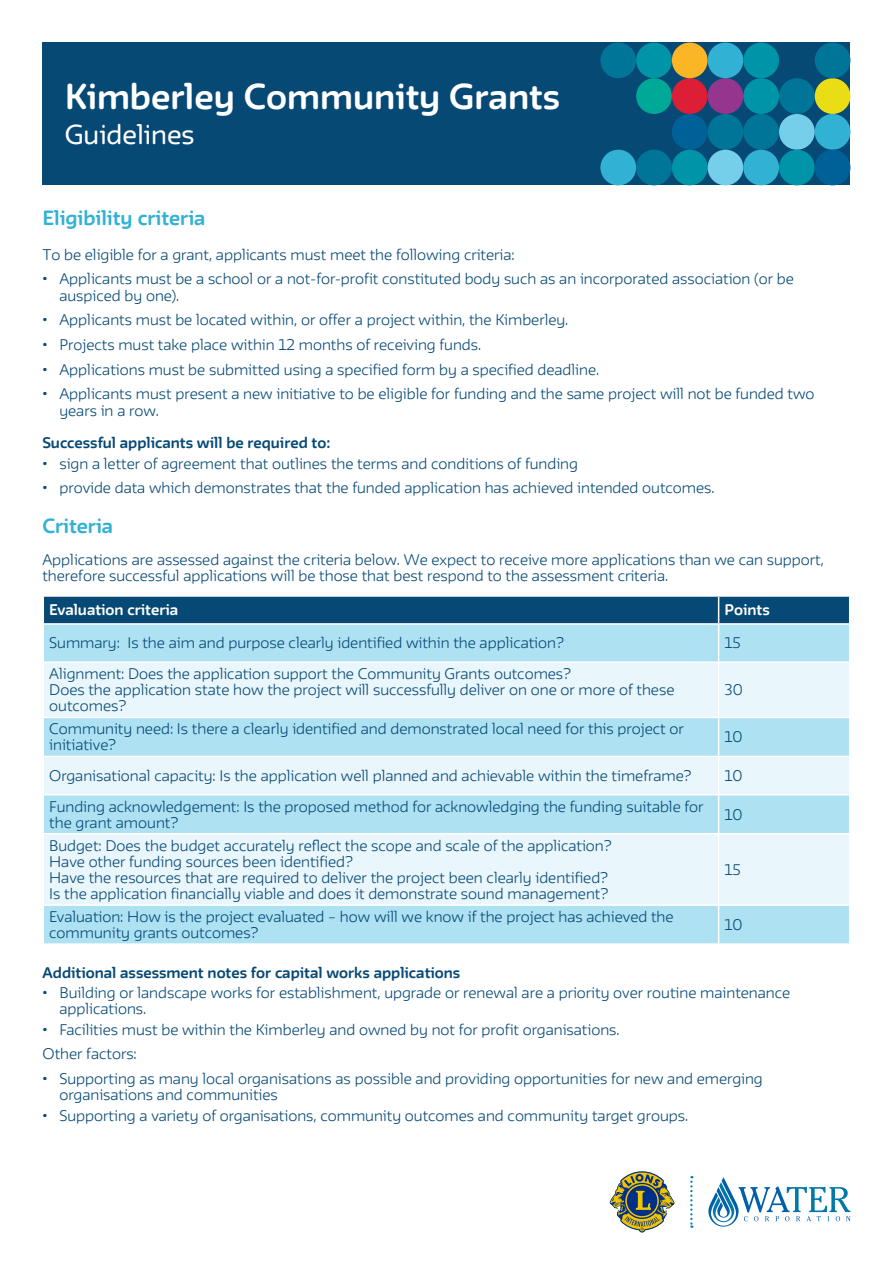
<style>
.page{position:relative;width:893px;height:1263px;background:#fff}
.page>*{position:absolute;margin:0;border:0;box-sizing:border-box;transform-origin:0 0}
.t1{font:700 31.5px "FWT Irma Round";color:#fff}
.t2{font:24px "FWT Irma Round";color:#fff}
.t3{font:700 18px "FWT Irma Round";color:#31b2d4}
.t4{font:300 13.5px/16.2px "FWT Irma Round";color:#074975}
.t5{font:700 13.5px "FWT Irma Round";color:#074975}
.t6{font:700 13.5px "FWT Irma Round";color:#fff}
</style>
<div class="page">
<div style="left:43px;top:43px;width:807px;height:142px;background:#074975"></div>
<div style="left:636px;top:78px;width:36px;height:36px;background:#00a997;border-radius:50%"></div>
<div style="left:672px;top:78px;width:36px;height:36px;background:#dc1e36;border-radius:50%"></div>
<div style="left:708px;top:78px;width:35px;height:36px;background:#95368e;border-radius:50%"></div>
<div style="left:743px;top:78px;width:36px;height:36px;background:#0094a8;border-radius:50%"></div>
<div style="left:779px;top:78px;width:36px;height:36px;background:#007597;border-radius:50%"></div>
<div style="left:815px;top:78px;width:35px;height:36px;background:#eadc15;border-radius:50%"></div>
<div style="left:672px;top:114px;width:36px;height:36px;background:#006198;border-radius:50%"></div>
<div style="left:708px;top:114px;width:35px;height:36px;background:#007597;border-radius:50%"></div>
<div style="left:743px;top:114px;width:36px;height:36px;background:#007597;border-radius:50%"></div>
<div style="left:779px;top:114px;width:36px;height:36px;background:#75cfeb;border-radius:50%"></div>
<div style="left:815px;top:114px;width:35px;height:36px;background:#31b2d4;border-radius:50%"></div>
<div style="left:600px;top:150px;width:36px;height:35px;background:#31b2d4;border-radius:50%"></div>
<div style="left:636px;top:150px;width:36px;height:35px;background:#007597;border-radius:50%"></div>
<div style="left:672px;top:150px;width:36px;height:35px;background:#0094a8;border-radius:50%"></div>
<div style="left:708px;top:150px;width:35px;height:35px;background:#75cfeb;border-radius:50%"></div>
<div style="left:743px;top:150px;width:36px;height:35px;background:#31b2d4;border-radius:50%"></div>
<div style="left:779px;top:150px;width:36px;height:35px;background:#0094a8;border-radius:50%"></div>
<div style="left:815px;top:150px;width:35px;height:35px;background:#006198;border-radius:50%"></div>
<div style="left:600px;top:43px;width:36px;height:35px;background:#007597;border-radius:50%"></div>
<div style="left:636px;top:43px;width:36px;height:35px;background:#0094a8;border-radius:50%"></div>
<div style="left:672px;top:43px;width:36px;height:35px;background:#fcb525;border-radius:50%"></div>
<div style="left:708px;top:43px;width:35px;height:35px;background:#31b2d4;border-radius:50%"></div>
<div style="left:743px;top:43px;width:36px;height:35px;background:#0094a8;border-radius:50%"></div>
<div style="left:815px;top:43px;width:35px;height:35px;background:#007597;border-radius:50%"></div>
<svg style="left:708px;top:1177px;width:142px;height:50px"></svg>
<svg style="left:610px;top:1171px;width:64px;height:61px"></svg>
<svg style="left:690px;top:1176px;width:2px;height:52px"></svg>
<div style="left:44px;top:625px;width:805px;height:318px;background:#aee1f2"></div>
<svg style="left:44px;top:663px;width:805px;height:241px;background:#d6eff8"></svg>
<div style="left:43px;top:596px;width:807px;height:27px;background:#074975"></div>
<hr style="left:718px;top:625px;width:1px;height:36px;background:#fff">
<hr style="left:43px;top:661px;width:676px;height:2px;background:#fff">
<hr style="left:719px;top:661px;width:131px;height:2px;background:#fff">
<hr style="left:718px;top:663px;width:1px;height:54px;background:#fff">
<hr style="left:43px;top:717px;width:676px;height:1px;background:#fff">
<hr style="left:719px;top:717px;width:131px;height:1px;background:#fff">
<hr style="left:718px;top:718px;width:1px;height:38px;background:#fff">
<hr style="left:43px;top:756px;width:676px;height:1px;background:#fff">
<hr style="left:43px;top:794px;width:676px;height:1px;background:#fff">
<hr style="left:718px;top:795px;width:1px;height:38px;background:#fff">
<hr style="left:43px;top:833px;width:676px;height:1px;background:#fff">
<hr style="left:719px;top:833px;width:131px;height:1px;background:#fff">
<hr style="left:718px;top:834px;width:1px;height:70px;background:#fff">
<hr style="left:43px;top:904px;width:676px;height:2px;background:#fff">
<hr style="left:719px;top:904px;width:131px;height:2px;background:#fff">
<hr style="left:718px;top:906px;width:1px;height:37px;background:#fff">
<hr style="left:718px;top:757px;width:1px;height:37px;background:#fff">
<hr style="left:719px;top:756px;width:131px;height:1px;background:#fff">
<hr style="left:719px;top:794px;width:131px;height:1px;background:#fff">
<h1 class="t1" style="left:65px;top:71px;width:497px">Kimberley Community Grants</h1>
<h2 class="t2" style="left:65px;top:115px;width:131px">Guidelines</h2>
<h3 class="t3" style="left:42px;top:203px;width:164px">Eligibility criteria</h3>
<p class="t4" style="left:42px;top:245px;width:474px">To be eligible for a grant, applicants must meet the following criteria:</p>
<p class="t4" style="left:59px;top:270px;width:736px;text-indent:-17px">• Applicants must be a school or a not-for-profit constituted body such as an incorporated association (or be auspiced by one).</p>
<p class="t4" style="left:42px;top:311px;width:527px">• Applicants must be located within, or offer a project within, the Kimberley.</p>
<p class="t4" style="left:42px;top:336px;width:440px">• Projects must take place within 12 months of receiving funds.</p>
<p class="t4" style="left:42px;top:360px;width:558px">• Applications must be submitted using a specified form by a specified deadline.</p>
<p class="t4" style="left:59px;top:385px;width:757px;text-indent:-17px">• Applicants must present a new initiative to be eligible for funding and the same project will not be funded two years in a row.</p>
<p class="t5" style="left:42px;top:432px;width:290px">Successful applicants will be required to:</p>
<p class="t4" style="left:42px;top:454px;width:537px">• sign a letter of agreement that outlines the terms and conditions of funding</p>
<p class="t4" style="left:42px;top:479px;width:674px">• provide data which demonstrates that the funded application has achieved intended outcomes.</p>
<h3 class="t3" style="left:42px;top:511px;width:72px">Criteria</h3>
<p class="t4" style="left:42px;top:550px;width:783px">Applications are assessed against the criteria below. We expect to receive more applications than we can support, therefore successful applications will be those that best respond to the assessment criteria.</p>
<p class="t6" style="left:49px;top:599px;width:130px">Evaluation criteria</p>
<p class="t6" style="left:725px;top:599px;width:47px">Points</p>
<p class="t4" style="left:49px;top:634px;width:516px">Summary: Is the aim and purpose clearly identified within the application?</p>
<p class="t4" style="left:725px;top:634px;width:18px">15</p>
<p class="t4" style="left:49px;top:664px;width:627px">Alignment: Does the application support the Community Grants outcomes?<br>Does the application state how the project will successfully deliver on one or more of these outcomes?</p>
<p class="t4" style="left:725px;top:681px;width:20px">30</p>
<p class="t4" style="left:49px;top:720px;width:636px">Community need: Is there a clearly identified and demonstrated local need for this project or initiative?</p>
<p class="t4" style="left:725px;top:728px;width:20px">10</p>
<p class="t4" style="left:49px;top:766px;width:644px">Organisational capacity: Is the application well planned and achievable within the timeframe?</p>
<p class="t4" style="left:725px;top:766px;width:20px">10</p>
<p class="t4" style="left:49px;top:797px;width:656px">Funding acknowledgement: Is the proposed method for acknowledging the funding suitable for the grant amount?</p>
<p class="t4" style="left:725px;top:805px;width:20px">10</p>
<p class="t4" style="left:49px;top:836px;width:564px">Budget: Does the budget accurately reflect the scope and scale of the application?<br>Have other funding sources been identified?<br>Have the resources that are required to deliver the project been clearly identified?<br>Is the application financially viable and does it demonstrate sound management?</p>
<p class="t4" style="left:725px;top:860px;width:18px">15</p>
<p class="t4" style="left:49px;top:907px;width:626px">Evaluation: How is the project evaluated – how will we know if the project has achieved the community grants outcomes?</p>
<p class="t4" style="left:725px;top:915px;width:20px">10</p>
<p class="t5" style="left:43px;top:961px;width:419px">Additional assessment notes for capital works applications</p>
<p class="t4" style="left:60px;top:983px;width:732px;text-indent:-17px">• Building or landscape works for establishment, upgrade or renewal are a priority over routine maintenance applications.</p>
<p class="t4" style="left:43px;top:1016px;width:579px;line-height:24.8px">• Facilities must be within the Kimberley and owned by not for profit organisations.<br>Other factors:</p>
<p class="t4" style="left:60px;top:1069px;width:705px;text-indent:-17px">• Supporting as many local organisations as possible and providing opportunities for new and emerging organisations and communities</p>
<p class="t4" style="left:43px;top:1106px;width:647px">• Supporting a variety of organisations, community outcomes and community target groups.</p>
</div>
